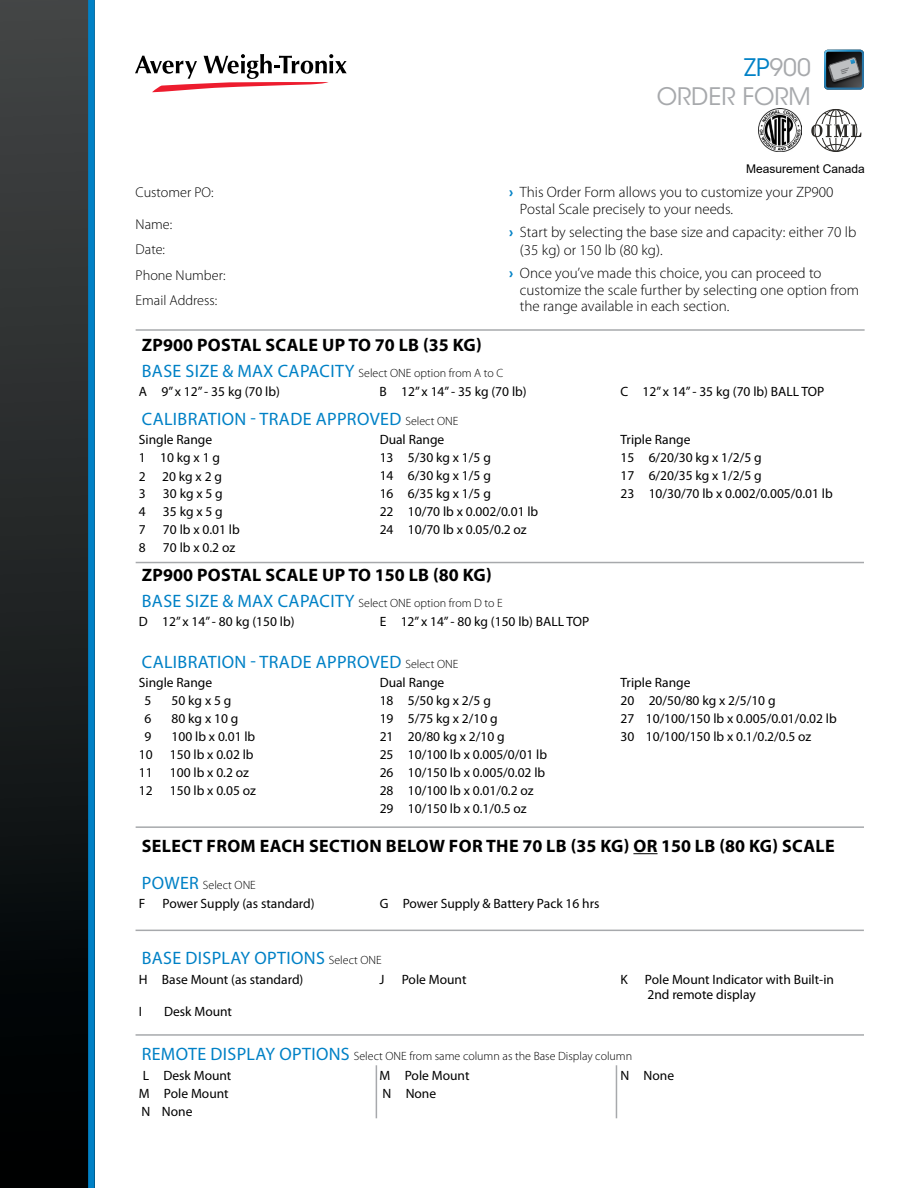
<style>
.page{position:relative;width:918px;height:1188px;background:#fff}
.page>*{position:absolute;margin:0;border:0;box-sizing:border-box;transform-origin:0 0}
.t1{font:24px/28.8px "ITC Avant Garde Std";color:#a7a9ac;text-align:right}
.t2{font:700 18px "Myriad Pro";letter-spacing:.02em;color:#000}
.t3{font:18px "Myriad Pro";letter-spacing:.02em;color:#0081c6}
.t4{font:300 15px/16.5px "Myriad Pro";color:#000}
.t5{font:300 14.25px/25.5px "Myriad Pro";color:#000}
.t6{font:13.5px/15.5px "Myriad Pro";color:#000}
.t7{font:300 12px "Myriad Pro";color:#000}
.t8{font:12px "Arial";color:#000}
.s1{color:#0081c6}
.s2{font-weight:900;color:#0081c6}
.s3{font-weight:400;font-size:18px;color:#0081c6}
.s4{font-weight:300;font-size:12px;color:#000}
</style>
<div class="page">
<hr style="left:136px;top:329px;width:729px;height:2px;background:#a7a9ac">
<svg style="left:633px;top:853px;width:25px;height:1px"></svg>
<hr style="left:136px;top:562px;width:728px;height:1px;background:#a7a9ac">
<hr style="left:136px;top:826px;width:728px;height:2px;background:#a7a9ac">
<hr style="left:136px;top:930px;width:728px;height:1px;background:#a7a9ac">
<hr style="left:136px;top:1034px;width:728px;height:2px;background:#a7a9ac">
<hr style="left:616px;top:1065px;width:1px;height:53px;background:#a7a9ac">
<hr style="left:376px;top:1065px;width:1px;height:53px;background:#a7a9ac">
<img style="left:759px;top:109px;width:43px;height:43px">
<div style="left:0;top:0;width:94px;height:1188px;background:linear-gradient(to bottom,#454747,#000)"></div>
<svg style="left:135px;top:54px;width:212px;height:38px"></svg>
<div style="left:88px;top:0;width:7px;height:1188px;background:#0081c6"></div>
<svg style="left:824px;top:50px;width:40px;height:40px;background:#4e606b"></svg>
<hr style="left:836px;top:109px;width:1px;height:42px;background:#2c2a27">
<div style="left:815px;top:109px;width:42px;height:43px;border:1px solid #2c2a27;border-radius:50%"></div>
<div style="left:821px;top:109px;width:30px;height:43px;border:1px solid #2c2a27;border-radius:50%"></div>
<div style="left:829px;top:109px;width:14px;height:43px;border:1px solid #2c2a27;border-radius:50%"></div>
<svg style="left:824px;top:112px;width:24px;height:5px"></svg>
<svg style="left:824px;top:144px;width:24px;height:4px"></svg>
<svg style="left:819px;top:124px;width:34px;height:1px"></svg>
<svg style="left:811px;top:125px;width:50px;height:12px"></svg>
<h1 class="t1" style="left:657px;top:53px;width:156px"><span class="s1">ZP</span>900<br>ORDER FORM</h1>
<p class="t5" style="left:136px;top:180px;width:79px">Customer PO:</p>
<p class="t5" style="left:136px;top:212px;width:91px">Name:<br>Date:<br>Phone Number:<br>Email Address:</p>
<p class="t8" style="left:746px;top:161px;width:120px">Measurement Canada</p>
<p class="t4" style="left:520px;top:184px;width:315px;text-indent:-11px"><span class="s2">›</span> This Order Form allows you to customize your ZP900<br>Postal Scale precisely to your needs.</p>
<p class="t4" style="left:520px;top:223px;width:338px;line-height:18px;text-indent:-11px"><span class="s2">›</span> Start by selecting the base size and capacity: either 70 lb (35 kg) or 150 lb (80 kg).</p>
<p class="t4" style="left:520px;top:265px;width:341px;text-indent:-11px"><span class="s2">›</span> Once you’ve made this choice, you can proceed to customize the scale further by selecting one option from the range available in each section.</p>
<h2 class="t2" style="left:142px;top:335px;width:342px">ZP900 POSTAL SCALE UP TO 70 LB (35 KG)</h2>
<p class="t7" style="left:142px;top:366px;width:363px"><span class="s3">BASE SIZE &amp; MAX CAPACITY</span> Select ONE option from A to C</p>
<p class="t6" style="left:139px;top:384px;width:143px">A 9” x 12” - 35 kg (70 lb)</p>
<p class="t6" style="left:380px;top:384px;width:149px">B 12” x 14” - 35 kg (70 lb)</p>
<p class="t6" style="left:620px;top:384px;width:205px">C 12” x 14” - 35 kg (70 lb) BALL TOP</p>
<h2 class="t3" style="left:142px;top:409px;width:318px">CALIBRATION - TRADE APPROVED <span class="s4">Select ONE</span></h2>
<p class="t6" style="left:139px;top:432px;width:75px">Single Range</p>
<p class="t6" style="left:380px;top:432px;width:66px">Dual Range</p>
<p class="t6" style="left:621px;top:432px;width:71px">Triple Range</p>
<p class="t6" style="left:139px;top:450px;width:83px">1 10 kg x 1 g</p>
<p class="t6" style="left:380px;top:450px;width:113px">13 5/30 kg x 1/5 g</p>
<p class="t6" style="left:621px;top:450px;width:143px">15 6/20/30 kg x 1/2/5 g</p>
<p class="t6" style="left:139px;top:469px;width:85px">2 20 kg x 2 g</p>
<p class="t6" style="left:380px;top:468px;width:113px">14 6/30 kg x 1/5 g</p>
<p class="t6" style="left:621px;top:468px;width:143px">17 6/20/35 kg x 1/2/5 g</p>
<p class="t6" style="left:139px;top:486px;width:8px">3</p>
<p class="t6" style="left:163px;top:486px;width:61px">30 kg x 5 g</p>
<p class="t6" style="left:380px;top:486px;width:113px">16 6/35 kg x 1/5 g</p>
<p class="t6" style="left:621px;top:486px;width:214px">23 10/30/70 lb x 0.002/0.005/0.01 lb</p>
<p class="t6" style="left:139px;top:504px;width:8px">4</p>
<p class="t6" style="left:163px;top:504px;width:61px">35 kg x 5 g</p>
<p class="t6" style="left:380px;top:504px;width:160px">22 10/70 lb x 0.002/0.01 lb</p>
<p class="t6" style="left:139px;top:522px;width:8px">7</p>
<p class="t6" style="left:163px;top:522px;width:78px">70 lb x 0.01 lb</p>
<p class="t6" style="left:380px;top:522px;width:148px">24 10/70 lb x 0.05/0.2 oz</p>
<p class="t6" style="left:139px;top:540px;width:8px">8</p>
<p class="t6" style="left:163px;top:540px;width:74px">70 lb x 0.2 oz</p>
<h2 class="t2" style="left:142px;top:565px;width:352px">ZP900 POSTAL SCALE UP TO 150 LB (80 KG)</h2>
<p class="t7" style="left:142px;top:596px;width:362px"><span class="s3">BASE SIZE &amp; MAX CAPACITY</span> Select ONE option from D to E</p>
<p class="t6" style="left:139px;top:614px;width:157px">D 12” x 14” - 80 kg (150 lb)</p>
<p class="t6" style="left:380px;top:614px;width:211px">E 12” x 14” - 80 kg (150 lb) BALL TOP</p>
<h2 class="t3" style="left:142px;top:652px;width:318px">CALIBRATION - TRADE APPROVED <span class="s4">Select ONE</span></h2>
<p class="t6" style="left:139px;top:675px;width:75px">Single Range</p>
<p class="t6" style="left:380px;top:675px;width:66px">Dual Range</p>
<p class="t6" style="left:621px;top:675px;width:71px">Triple Range</p>
<p class="t6" style="left:145px;top:693px;width:8px">5</p>
<p class="t6" style="left:172px;top:693px;width:61px">50 kg x 5 g</p>
<p class="t6" style="left:380px;top:693px;width:113px">18 5/50 kg x 2/5 g</p>
<p class="t6" style="left:621px;top:693px;width:157px">20 20/50/80 kg x 2/5/10 g</p>
<p class="t6" style="left:145px;top:711px;width:8px">6</p>
<p class="t6" style="left:172px;top:711px;width:68px">80 kg x 10 g</p>
<p class="t6" style="left:380px;top:711px;width:120px">19 5/75 kg x 2/10 g</p>
<p class="t6" style="left:621px;top:711px;width:218px">27 10/100/150 lb x 0.005/0.01/0.02 lb</p>
<p class="t6" style="left:145px;top:729px;width:8px">9</p>
<p class="t6" style="left:172px;top:729px;width:85px">100 lb x 0.01 lb</p>
<p class="t6" style="left:380px;top:729px;width:127px">21 20/80 kg x 2/10 g</p>
<p class="t6" style="left:621px;top:729px;width:192px">30 10/100/150 lb x 0.1/0.2/0.5 oz</p>
<p class="t6" style="left:139px;top:747px;width:15px">10</p>
<p class="t6" style="left:170px;top:747px;width:85px">150 lb x 0.02 lb</p>
<p class="t6" style="left:380px;top:747px;width:169px">25 10/100 lb x 0.005/0/01 lb</p>
<p class="t6" style="left:139px;top:765px;width:15px">11</p>
<p class="t6" style="left:170px;top:765px;width:81px">100 lb x 0.2 oz</p>
<p class="t6" style="left:380px;top:765px;width:167px">26 10/150 lb x 0.005/0.02 lb</p>
<p class="t6" style="left:139px;top:783px;width:15px">12</p>
<p class="t6" style="left:170px;top:783px;width:88px">150 lb x 0.05 oz</p>
<p class="t6" style="left:380px;top:781px;width:155px;line-height:18px">28 10/100 lb x 0.01/0.2 oz<br>29 10/150 lb x 0.1/0.5 oz</p>
<h2 class="t2" style="left:142px;top:836px;width:694px">SELECT FROM EACH SECTION BELOW FOR THE 70 LB (35 KG) OR 150 LB (80 KG) SCALE</h2>
<p class="t7" style="left:142px;top:878px;width:116px"><span class="s3">POWER</span> Select ONE</p>
<p class="t6" style="left:139px;top:896px;width:8px">F</p>
<p class="t6" style="left:163px;top:896px;width:154px">Power Supply (as standard)</p>
<p class="t6" style="left:380px;top:896px;width:221px">G Power Supply &amp; Battery Pack 16 hrs</p>
<h2 class="t3" style="left:142px;top:949px;width:242px">BASE DISPLAY OPTIONS <span class="s4">Select ONE</span></h2>
<p class="t6" style="left:139px;top:972px;width:166px">H Base Mount (as standard)</p>
<p class="t6" style="left:380px;top:972px;width:6px">J</p>
<p class="t6" style="left:402px;top:972px;width:66px">Pole Mount</p>
<p class="t6" style="left:620px;top:972px;width:9px">K</p>
<p class="t6" style="left:645px;top:972px;width:191px">Pole Mount Indicator with Built-in<br>2nd remote display</p>
<p class="t6" style="left:139px;top:1004px;width:5px">I</p>
<p class="t6" style="left:164px;top:1004px;width:70px">Desk Mount</p>
<p class="t7" style="left:142px;top:1050px;width:492px"><span class="s3">REMOTE DISPLAY OPTIONS</span> Select ONE from same column as the Base Display column</p>
<p class="t6" style="left:143px;top:1068px;width:90px">L Desk Mount</p>
<p class="t6" style="left:380px;top:1068px;width:91px">M Pole Mount</p>
<p class="t6" style="left:620px;top:1068px;width:55px">N None</p>
<p class="t6" style="left:139px;top:1086px;width:91px">M Pole Mount</p>
<p class="t6" style="left:382px;top:1086px;width:55px">N None</p>
<p class="t6" style="left:142px;top:1104px;width:52px">N None</p>
</div>
